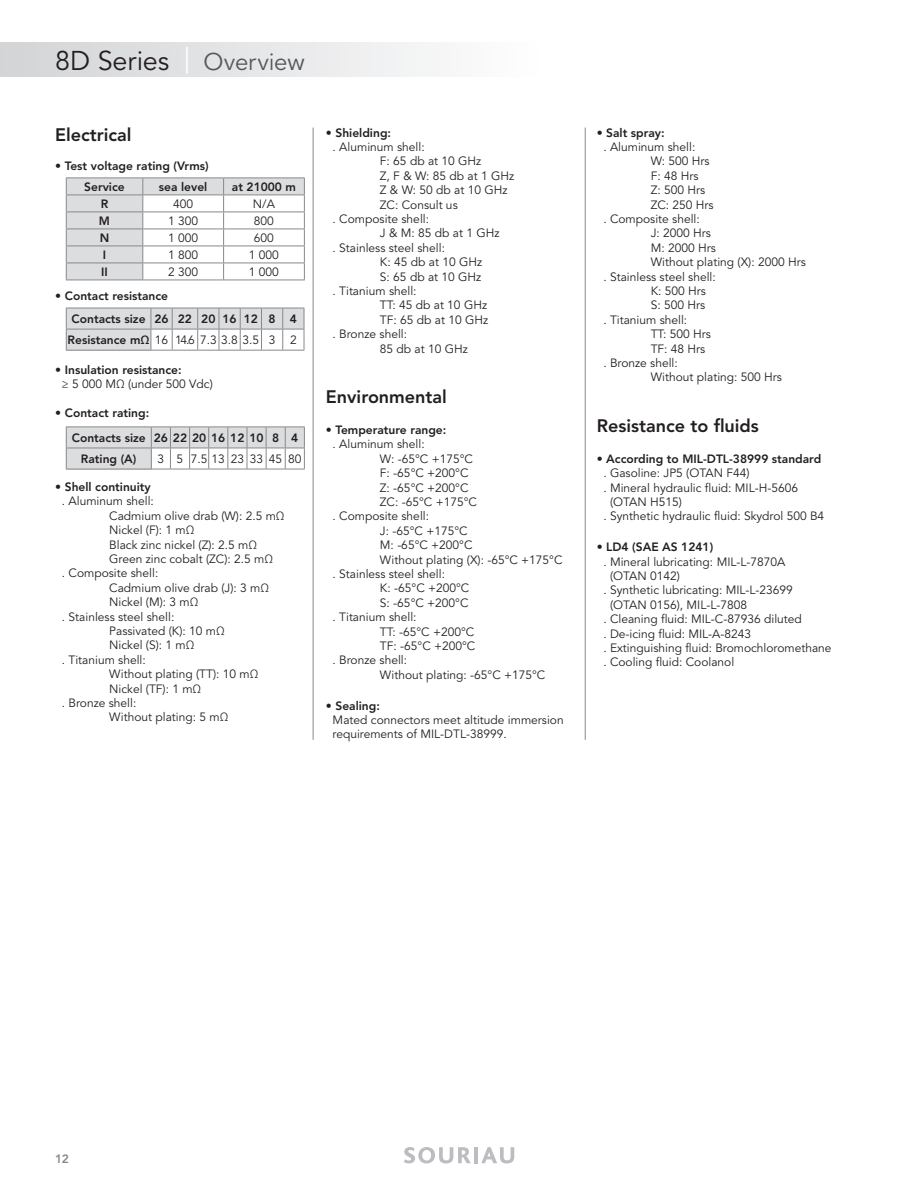
<style>
.page{position:relative;width:918px;height:1188px;background:#fff}
.page>*{position:absolute;margin:0;border:0;box-sizing:border-box;transform-origin:0 0}
.t1{font:27px "Avenir LT Std";letter-spacing:-.005em;color:#231f20}
.t2{font:800 18px "Avenir LT Std";color:#231f20}
.t3{font:12px/14.4px "Avenir LT Std";color:#231f20}
.t4{font:800 12px/21px "Avenir LT Std";color:#231f20;text-align:center}
.t5{font:800 12px "Avenir LT Std";color:#87898c}
.s1{color:#fff}
.s2{font-size:24px;color:#57585a}
.s3{font-weight:400}
</style>
<div class="page">
<div style="left:0;top:43px;width:544px;height:34px;background:linear-gradient(to right,#d2d3d6,#fefefe)"></div>
<svg style="left:404px;top:1147px;width:67px;height:16px"></svg>
<hr style="left:474px;top:1147px;width:4px;height:16px;background:#bcbdc0">
<svg style="left:481px;top:1147px;width:33px;height:16px"></svg>
<hr style="left:313px;top:128px;width:1px;height:612px;background:#87898c">
<hr style="left:585px;top:128px;width:1px;height:612px;background:#87898c">
<svg style="left:66px;top:178px;width:239px;height:102px"></svg>
<hr style="left:66px;top:280px;width:77px;height:1px;background:#87898c">
<hr style="left:143px;top:280px;width:81px;height:1px;background:#87898c">
<hr style="left:224px;top:280px;width:81px;height:1px;background:#87898c">
<svg style="left:66px;top:308px;width:239px;height:43px"></svg>
<svg style="left:66px;top:427px;width:239px;height:43px"></svg>
<h1 class="t1" style="left:55px;top:49px;width:251px">8D Series <span class="s1">|</span> <span class="s2">Overview</span></h1>
<h2 class="t2" style="left:55px;top:127px;width:78px">Electrical</h2>
<p class="t4" style="left:55px;top:155px;width:155px">• Test voltage rating (Vrms)</p>
<p class="t4" style="left:84px;top:177px;width:42px">Service</p>
<p class="t4" style="left:159px;top:177px;width:50px">sea level</p>
<p class="t4" style="left:232px;top:177px;width:66px">at 21000 m</p>
<p class="t4" style="left:101px;top:194px;width:9px">R</p>
<p class="t3" style="left:173px;top:198px;width:22px">400</p>
<p class="t3" style="left:253px;top:198px;width:24px">N/A</p>
<p class="t4" style="left:99px;top:211px;width:13px">M</p>
<p class="t3" style="left:168px;top:214px;width:32px">1 300</p>
<p class="t3" style="left:254px;top:215px;width:22px">800</p>
<p class="t4" style="left:100px;top:228px;width:11px">N</p>
<p class="t3" style="left:168px;top:231px;width:32px">1 000</p>
<p class="t3" style="left:254px;top:232px;width:22px">600</p>
<p class="t4" style="left:103px;top:245px;width:5px">I</p>
<p class="t3" style="left:168px;top:248px;width:32px">1 800</p>
<p class="t3" style="left:249px;top:248px;width:32px">1 000</p>
<p class="t4" style="left:101px;top:262px;width:8px">II</p>
<p class="t3" style="left:168px;top:265px;width:32px">2 300</p>
<p class="t3" style="left:249px;top:265px;width:32px">1 000</p>
<p class="t4" style="left:68px;top:309px;width:231px">Contacts size 26 22 20 16 12 8 4<br>Resistance mΩ <span class="s3">16 14.6 7.3 3.8 3.5 3 2</span></p>
<p class="t4" style="left:55px;top:285px;width:114px">• Contact resistance</p>
<p class="t4" style="left:55px;top:359px;width:128px">• Insulation resistance:</p>
<p class="t3" style="left:62px;top:378px;width:152px">≥ 5 000 MΩ (under 500 Vdc)</p>
<p class="t4" style="left:55px;top:402px;width:95px">• Contact rating:</p>
<p class="t4" style="left:81px;top:428px;width:219px;text-align:left;text-indent:-9px">Contacts size 26 22 20 16 12 10 8 4<br>Rating (A)</p>
<p class="t3" style="left:158px;top:453px;width:145px">3 5 7.5 13 23 33 45 80</p>
<p class="t4" style="left:55px;top:476px;width:97px">• Shell continuity</p>
<p class="t3" style="left:62px;top:495px;width:94px">. Aluminum shell:</p>
<p class="t3" style="left:109px;top:509px;width:177px">Cadmium olive drab (W): 2.5 mΩ</p>
<p class="t3" style="left:109px;top:523px;width:87px">Nickel (F): 1 mΩ</p>
<p class="t3" style="left:109px;top:538px;width:149px">Black zinc nickel (Z): 2.5 mΩ</p>
<p class="t3" style="left:109px;top:552px;width:165px">Green zinc cobalt (ZC): 2.5 mΩ</p>
<p class="t3" style="left:62px;top:567px;width:98px">. Composite shell:</p>
<p class="t3" style="left:109px;top:582px;width:161px">Cadmium olive drab (J): 3 mΩ</p>
<p class="t3" style="left:109px;top:595px;width:91px">Nickel (M): 3 mΩ</p>
<p class="t3" style="left:62px;top:610px;width:114px">. Stainless steel shell:</p>
<p class="t3" style="left:109px;top:624px;width:117px">Passivated (K): 10 mΩ</p>
<p class="t3" style="left:109px;top:638px;width:87px">Nickel (S): 1 mΩ</p>
<p class="t3" style="left:62px;top:654px;width:85px">. Titanium shell:</p>
<p class="t3" style="left:109px;top:667px;width:151px">Without plating (TT): 10 mΩ</p>
<p class="t3" style="left:109px;top:682px;width:94px">Nickel (TF): 1 mΩ</p>
<p class="t3" style="left:62px;top:697px;width:76px">. Bronze shell:</p>
<p class="t3" style="left:109px;top:711px;width:121px">Without plating: 5 mΩ</p>
<p class="t4" style="left:326px;top:122px;width:67px">• Shielding:</p>
<p class="t3" style="left:333px;top:141px;width:94px">. Aluminum shell:</p>
<p class="t3" style="left:380px;top:154px;width:103px">F: 65 db at 10 GHz</p>
<p class="t3" style="left:380px;top:169px;width:136px">Z, F &amp; W: 85 db at 1 GHz</p>
<p class="t3" style="left:380px;top:183px;width:129px">Z &amp; W: 50 db at 10 GHz</p>
<p class="t3" style="left:380px;top:199px;width:79px">ZC: Consult us</p>
<p class="t3" style="left:333px;top:213px;width:98px">. Composite shell:</p>
<p class="t3" style="left:380px;top:226px;width:121px">J &amp; M: 85 db at 1 GHz</p>
<p class="t3" style="left:333px;top:242px;width:114px">. Stainless steel shell:</p>
<p class="t3" style="left:380px;top:255px;width:104px">K: 45 db at 10 GHz</p>
<p class="t3" style="left:380px;top:270px;width:103px">S: 65 db at 10 GHz</p>
<p class="t3" style="left:333px;top:285px;width:85px">. Titanium shell:</p>
<p class="t3" style="left:380px;top:298px;width:109px">TT: 45 db at 10 GHz</p>
<p class="t3" style="left:380px;top:313px;width:110px">TF: 65 db at 10 GHz</p>
<p class="t3" style="left:333px;top:328px;width:76px">. Bronze shell:</p>
<p class="t3" style="left:380px;top:342px;width:90px">85 db at 10 GHz</p>
<h2 class="t2" style="left:326px;top:389px;width:123px">Environmental</h2>
<p class="t4" style="left:326px;top:419px;width:122px">• Temperature range:</p>
<p class="t3" style="left:333px;top:438px;width:94px">. Aluminum shell:</p>
<p class="t3" style="left:380px;top:452px;width:94px">W: -65°C +175°C</p>
<p class="t3" style="left:380px;top:466px;width:90px">F: -65°C +200°C</p>
<p class="t3" style="left:380px;top:481px;width:90px">Z: -65°C +200°C</p>
<p class="t3" style="left:380px;top:495px;width:98px">ZC: -65°C +175°C</p>
<p class="t3" style="left:333px;top:510px;width:98px">. Composite shell:</p>
<p class="t3" style="left:380px;top:524px;width:89px">J: -65°C +175°C</p>
<p class="t3" style="left:380px;top:538px;width:94px">M: -65°C +200°C</p>
<p class="t3" style="left:380px;top:553px;width:184px">Without plating (X): -65°C +175°C</p>
<p class="t3" style="left:333px;top:568px;width:114px">. Stainless steel shell:</p>
<p class="t3" style="left:380px;top:581px;width:91px">K: -65°C +200°C</p>
<p class="t3" style="left:380px;top:596px;width:90px">S: -65°C +200°C</p>
<p class="t3" style="left:333px;top:611px;width:85px">. Titanium shell:</p>
<p class="t3" style="left:380px;top:625px;width:96px">TT: -65°C +200°C</p>
<p class="t3" style="left:380px;top:639px;width:97px">TF: -65°C +200°C</p>
<p class="t3" style="left:333px;top:654px;width:76px">. Bronze shell:</p>
<p class="t3" style="left:380px;top:668px;width:167px">Without plating: -65°C +175°C</p>
<p class="t4" style="left:326px;top:695px;width:56px">• Sealing:</p>
<p class="t3" style="left:333px;top:714px;width:233px">Mated connectors meet altitude immersion requirements of MIL-DTL-38999.</p>
<p class="t4" style="left:597px;top:122px;width:70px">• Salt spray:</p>
<p class="t3" style="left:603px;top:141px;width:94px">. Aluminum shell:</p>
<p class="t3" style="left:651px;top:154px;width:60px">W: 500 Hrs</p>
<p class="t3" style="left:651px;top:169px;width:49px">F: 48 Hrs</p>
<p class="t3" style="left:651px;top:183px;width:56px">Z: 500 Hrs</p>
<p class="t3" style="left:651px;top:198px;width:64px">ZC: 250 Hrs</p>
<p class="t3" style="left:603px;top:213px;width:98px">. Composite shell:</p>
<p class="t3" style="left:651px;top:226px;width:62px">J: 2000 Hrs</p>
<p class="t3" style="left:651px;top:241px;width:67px">M: 2000 Hrs</p>
<p class="t3" style="left:651px;top:255px;width:157px">Without plating (X): 2000 Hrs</p>
<p class="t3" style="left:603px;top:271px;width:114px">. Stainless steel shell:</p>
<p class="t3" style="left:651px;top:284px;width:57px">K: 500 Hrs</p>
<p class="t3" style="left:651px;top:298px;width:56px">S: 500 Hrs</p>
<p class="t3" style="left:603px;top:314px;width:85px">. Titanium shell:</p>
<p class="t3" style="left:651px;top:327px;width:62px">TT: 500 Hrs</p>
<p class="t3" style="left:651px;top:342px;width:56px">TF: 48 Hrs</p>
<p class="t3" style="left:603px;top:357px;width:76px">. Bronze shell:</p>
<p class="t3" style="left:651px;top:370px;width:133px">Without plating: 500 Hrs</p>
<h2 class="t2" style="left:597px;top:418px;width:163px">Resistance to fluids</h2>
<p class="t4" style="left:597px;top:448px;width:226px">• According to MIL-DTL-38999 standard</p>
<p class="t3" style="left:603px;top:467px;width:148px">. Gasoline: JP5 (OTAN F44)</p>
<p class="t3" style="left:603px;top:481px;width:196px">. Mineral hydraulic fluid: MIL-H-5606</p>
<p class="t3" style="left:610px;top:495px;width:73px">(OTAN H515)</p>
<p class="t3" style="left:603px;top:509px;width:222px">. Synthetic hydraulic fluid: Skydrol 500 B4</p>
<p class="t4" style="left:597px;top:537px;width:118px">• LD4 (SAE AS 1241)</p>
<p class="t3" style="left:603px;top:556px;width:184px">. Mineral lubricating: MIL-L-7870A</p>
<p class="t3" style="left:610px;top:569px;width:71px">(OTAN 0142)</p>
<p class="t3" style="left:603px;top:583px;width:191px">. Synthetic lubricating: MIL-L-23699</p>
<p class="t3" style="left:610px;top:598px;width:139px">(OTAN 0156), MIL-L-7808</p>
<p class="t3" style="left:603px;top:613px;width:200px">. Cleaning fluid: MIL-C-87936 diluted</p>
<p class="t3" style="left:603px;top:627px;width:149px">. De-icing fluid: MIL-A-8243</p>
<p class="t3" style="left:603px;top:642px;width:230px">. Extinguishing fluid: Bromochloromethane</p>
<p class="t3" style="left:603px;top:656px;width:132px">. Cooling fluid: Coolanol</p>
<p class="t5" style="left:55px;top:1154px;width:15px">12</p>
</div>
